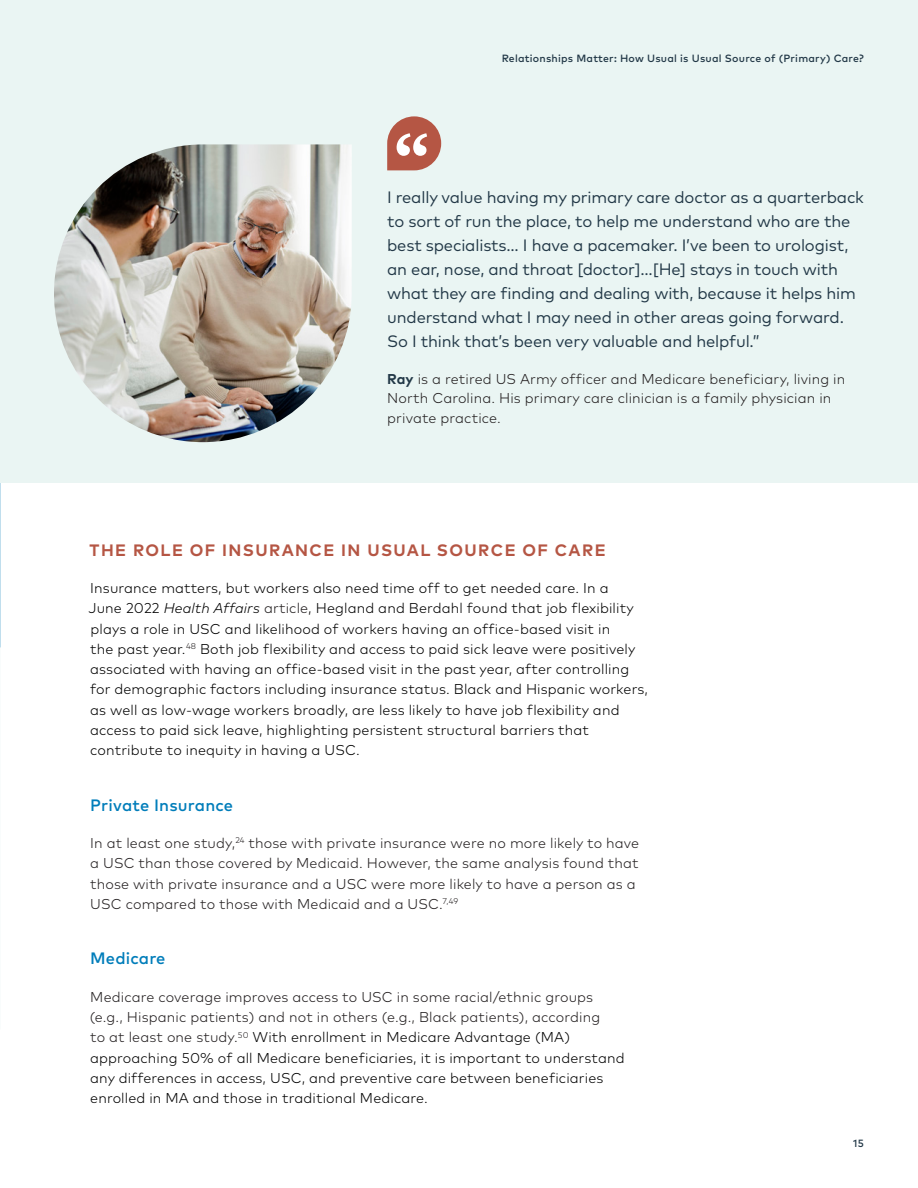
<style>
.page{position:relative;width:918px;height:1188px;background:#fff}
.page>*{position:absolute;margin:0;border:0;box-sizing:border-box;transform-origin:0 0}
.Pull_QUOTE{font:16.5px/24px "Mark OT";letter-spacing:-.01em;color:#223847}
.Header_2_-_No_Cap{font:700 16.5px "Mark OT";letter-spacing:.085em;color:#b55644}
.Header_3{font:500 16.5px "Mark OT";letter-spacing:.01em;color:#007dba}
.t1{font:300 14.25px/20.2px "Mark OT";letter-spacing:.01em;color:#000}
.t2{font:300 14.25px/20.2px "Mark OT";letter-spacing:.01em;color:#231f20}
.t3{font:500 10.5px "Mark OT";letter-spacing:.02em;color:#223847}
.s1{font-weight:700;color:#223847}
.s2{font-style:italic}
.s3{color:#231f20}
</style>
<div class="page">
<div style="left:0;top:0;width:918px;height:483px;background:#eaf5f3"></div>
<img style="left:54px;top:144px;width:298px;height:298px">
<svg style="left:387px;top:116px;width:54px;height:54px"></svg>
<p class="t3" style="left:502px;top:52px;width:364px">Relationships Matter: How Usual is Usual Source of (Primary) Care?</p>
<p class="Pull_QUOTE" style="left:387px;top:185px;width:478px">I really value having my primary care doctor as a quarterback to sort of run the place, to help me understand who are the best specialists… I have a pacemaker. I’ve been to urologist, an ear, nose, and throat [doctor]…[He] stays in touch with what they are finding and dealing with, because it helps him understand what I may need in other areas going forward.<br>So I think that’s been very valuable and helpful.”</p>
<p class="t2" style="left:387px;top:369px;width:460px;line-height:19.5px"><span class="s1">Ray</span> is a retired US Army officer and Medicare beneficiary, living in<br>North Carolina. His primary care clinician is a family physician in private practice.</p>
<p class="Header_2_-_No_Cap" style="left:90px;top:539px;width:518px">THE ROLE OF INSURANCE IN USUAL SOURCE OF CARE</p>
<p class="t1" style="left:88px;top:578px;width:561px">Insurance matters, but workers also need time off to get needed care. In a<br>June 2022 <span class="s2">Health Affairs</span> <span class="s3">article</span>, Hegland and Berdahl found that job flexibility plays a role in USC and likelihood of workers having an office-based visit in<br>the past year.<sup>48</sup> Both job flexibility and access to paid sick leave were positively associated with having an office-based visit in the past year, after controlling for demographic factors including insurance status. Black and Hispanic workers, as well as low-wage workers broadly, are less likely to have job flexibility and access to paid sick leave, highlighting persistent structural barriers that contribute to inequity in having a USC.</p>
<p class="Header_3" style="left:90px;top:794px;width:144px">Private Insurance</p>
<p class="t2" style="left:90px;top:833px;width:551px">In at least one study,<sup>24</sup> those with private insurance were no more likely to have a USC than those covered by Medicaid. However, the same analysis found that those with private insurance and a USC were more likely to have a person as a USC compared to those with Medicaid and a USC.<sup>7,49</sup></p>
<p class="Header_3" style="left:90px;top:948px;width:77px">Medicare</p>
<p class="t1" style="left:90px;top:987px;width:536px"><span class="s3">Medicare coverage improves access to USC in some racial/ethnic groups (e.g., Hispanic patients) and not in others (e.g., Black patients), according<br>to at least one study.</span><sup>50</sup> With enrollment in Medicare Advantage (MA) approaching 50% of all Medicare beneficiaries, it is important to understand any differences in access, USC, and preventive care between beneficiaries enrolled in MA and those in traditional Medicare.</p>
<p class="t3" style="left:853px;top:1136px;width:12px">15</p>
</div>
